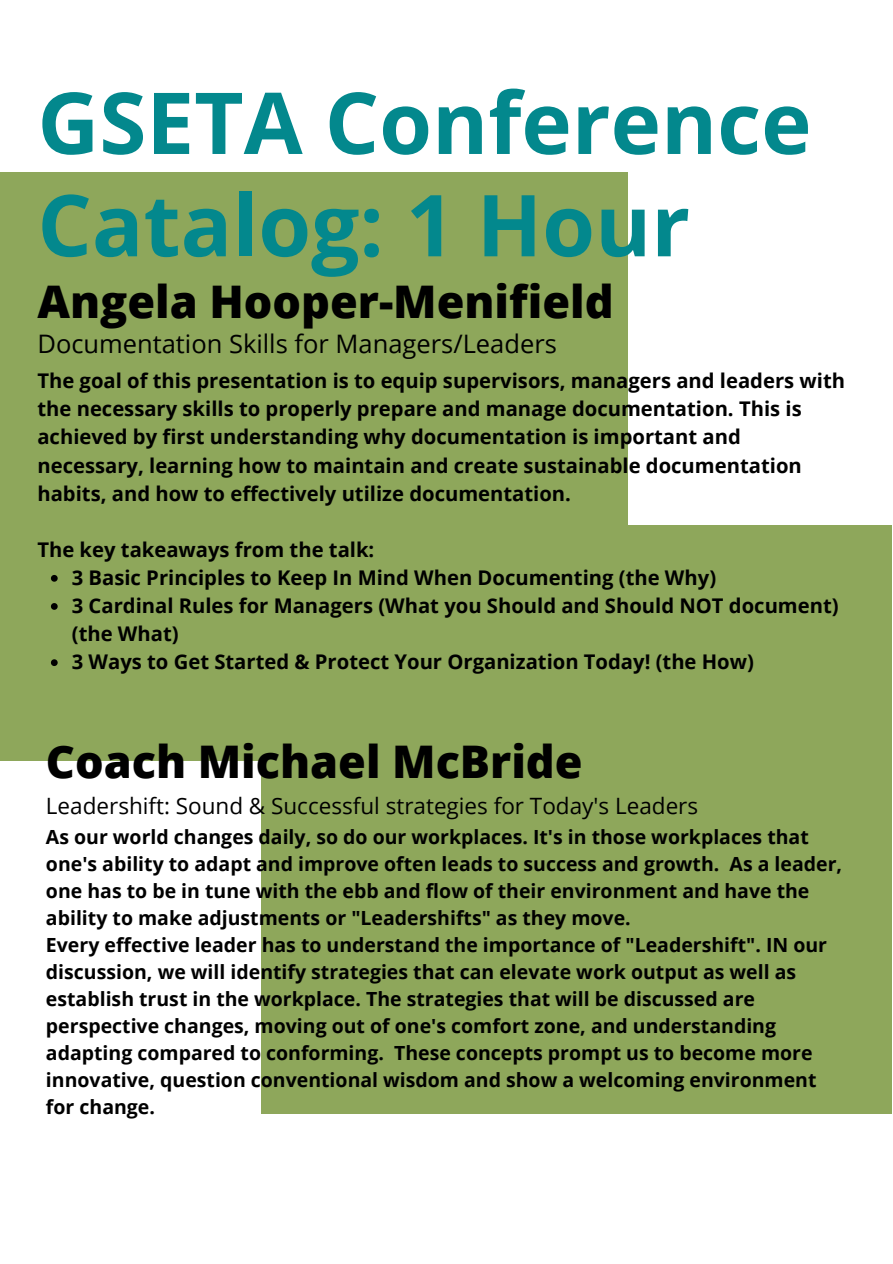
<style>
.page{position:relative;width:893px;height:1264px;background:#fff}
.page>*{position:absolute;margin:0;border:0;box-sizing:border-box;transform-origin:0 0}
.t1{font:700 85.5px/102.3px "Open Sans";color:#03888d}
.t2{font:800 45px "Open Sans";color:#000}
.t3{font:25.5px "Open Sans";color:#000}
.t4{font:22.5px "Open Sans";color:#000}
.t5{font:700 20.25px/28px "Open Sans";color:#000}
.t6{font:700 19.5px/27px "Open Sans";color:#000}
</style>
<div class="page">
<div style="left:261px;top:525px;width:631px;height:588px;background:#8ea75b"></div>
<div style="left:0;top:172px;width:627px;height:588px;background:#8ea75b"></div>
<svg style="left:51px;top:575px;width:7px;height:6px"></svg>
<svg style="left:51px;top:603px;width:7px;height:7px"></svg>
<svg style="left:51px;top:659px;width:7px;height:7px"></svg>
<h1 class="t1" style="left:37px;top:70px;width:775px">GSETA Conference<br>Catalog: 1 Hour</h1>
<h2 class="t2" style="left:37px;top:270px;width:577px">Angela Hooper-Menifield</h2>
<h3 class="t3" style="left:37px;top:325px;width:521px">Documentation Skills for Managers/Leaders</h3>
<p class="t5" style="left:37px;top:366px;width:809px">The goal of this presentation is to equip supervisors, managers and leaders with the necessary skills to properly prepare and manage documentation. This is achieved by first understanding why documentation is important and necessary, learning how to maintain and create sustainable documentation habits, and how to effectively utilize documentation.</p>
<p class="t5" style="left:37px;top:535px;width:338px">The key takeaways from the talk:</p>
<p class="t5" style="left:72px;top:563px;width:768px">3 Basic Principles to Keep In Mind When Documenting (the Why)<br>3 Cardinal Rules for Managers (What you Should and Should NOT document) (the What)<br>3 Ways to Get Started &amp; Protect Your Organization Today! (the How)</p>
<h2 class="t2" style="left:46px;top:729px;width:538px">Coach Michael McBride</h2>
<p class="t4" style="left:46px;top:790px;width:653px">Leadershift: Sound &amp; Successful strategies for Today's Leaders</p>
<p class="t6" style="left:46px;top:822px;width:797px">As our world changes daily, so do our workplaces. It's in those workplaces that one's ability to adapt and improve often leads to success and growth. As a leader, one has to be in tune with the ebb and flow of their environment and have the ability to make adjustments or "Leadershifts" as they move.<br>Every effective leader has to understand the importance of "Leadershift". IN our discussion, we will identify strategies that can elevate work output as well as establish trust in the workplace. The strategies that will be discussed are perspective changes, moving out of one's comfort zone, and understanding adapting compared to conforming. These concepts prompt us to become more innovative, question conventional wisdom and show a welcoming environment for change.</p>
</div>
